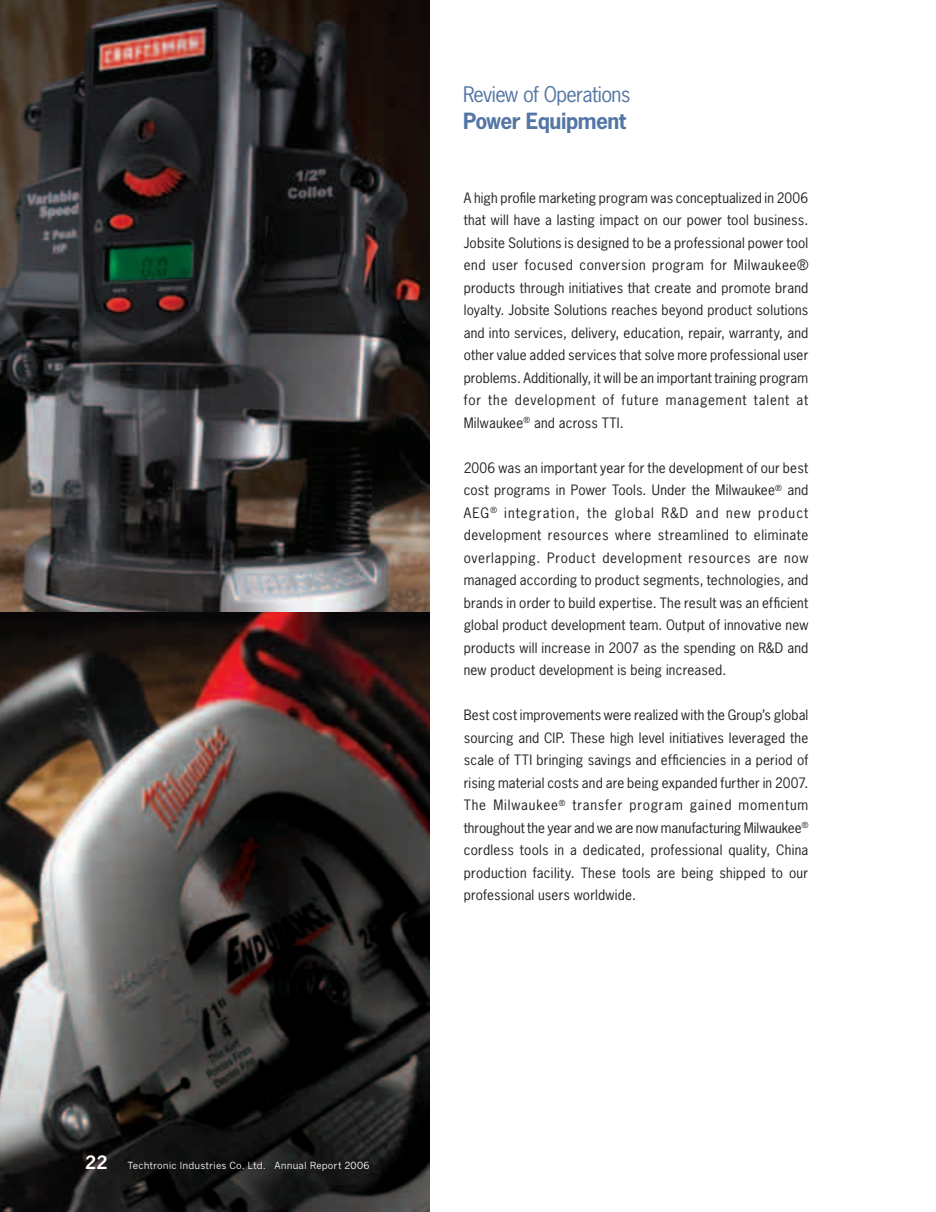
<style>
.page{position:relative;width:936px;height:1212px;background:#fff}
.page>*{position:absolute;margin:0;border:0;box-sizing:border-box;transform-origin:0 0}
.t1{font:700 21px "News Gothic Std";letter-spacing:-.02em;color:#5476a5}
.t2{font:20.25px "News Gothic Std";letter-spacing:-.03em;color:#5476a5}
.t3{font:13.5px/22.5px "News Gothic Std";letter-spacing:.015em;color:#231f20;text-align:justify}
.t4{font:9.75px "News Gothic";letter-spacing:.01em;color:#fff}
.s1{font-weight:700;font-size:18px}
</style>
<div class="page">
<img style="left:0;top:0;width:429px;height:612px">
<img style="left:0;top:612px;width:429px;height:600px">
<h2 class="t2" style="left:463px;top:86px;width:169px">Review of Operations</h2>
<h1 class="t1" style="left:463px;top:113px;width:164px">Power Equipment</h1>
<p class="t3" style="left:463px;top:187px;width:346px">A high profile marketing program was conceptualized in 2006 that will have a lasting impact on our power tool business.<br>Jobsite Solutions is designed to be a professional power tool end user focused conversion program for Milwaukee® products through initiatives that create and promote brand loyalty. Jobsite Solutions reaches beyond product solutions and into services, delivery, education, repair, warranty, and other value added services that solve more professional user problems. Additionally, it will be an important training program for the development of future management talent at Milwaukee<sup>®</sup> and across TTI.</p>
<p class="t3" style="left:463px;top:457px;width:346px">2006 was an important year for the development of our best cost programs in Power Tools. Under the Milwaukee<sup>®</sup> and AEG<sup>®</sup> integration, the global R&amp;D and new product development resources where streamlined to eliminate overlapping. Product development resources are now managed according to product segments, technologies, and brands in order to build expertise. The result was an efficient global product development team. Output of innovative new products will increase in 2007 as the spending on R&amp;D and new product development is being increased.</p>
<p class="t3" style="left:463px;top:705px;width:346px">Best cost improvements were realized with the Group’s global sourcing and CIP. These high level initiatives leveraged the scale of TTI bringing savings and efficiencies in a period of rising material costs and are being expanded further in 2007.<br>The Milwaukee<sup>®</sup> transfer program gained momentum throughout the year and we are now manufacturing Milwaukee<sup>® </sup>cordless tools in a dedicated, professional quality, China production facility. These tools are being shipped to our professional users worldwide.</p>
<p class="t4" style="left:85px;top:1160px;width:286px"><span class="s1">22</span> Techtronic Industries Co. Ltd. Annual Report 2006</p>
</div>
